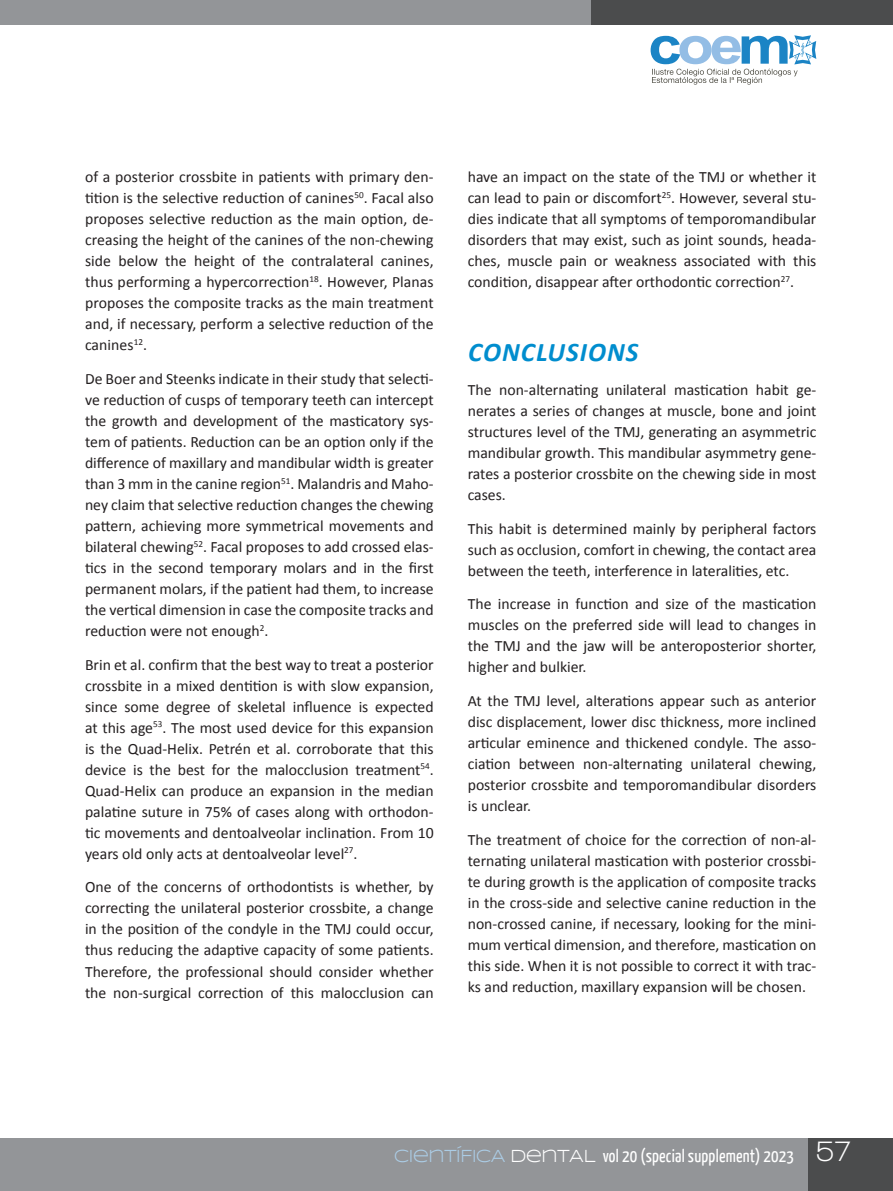
<style>
.page{position:relative;width:893px;height:1191px;background:#fff}
.page>*{position:absolute;margin:0;border:0;box-sizing:border-box;transform-origin:0 0}
.t1{font:italic 700 27px "Calibri";letter-spacing:.04em;color:#008dce}
.t2{font:18px "Yanone Kaffeesatz";letter-spacing:.01em;color:#fff}
.t3{font:15.75px/21px "Calibri";color:#231f20;text-align:justify}
.s1{font-family:"Syncopate";color:#abcce5}
.s2{font-family:"Syncopate"}
.s3{font-family:"Walkway";font-weight:700;font-size:30px}
</style>
<div class="page">
<div style="left:0;top:1138px;width:893px;height:53px;background:#939598"></div>
<div style="left:808px;top:1138px;width:85px;height:53px;background:#4b4c4d"></div>
<div style="left:0;top:0;width:893px;height:25px;background:#939598"></div>
<div style="left:591px;top:0;width:302px;height:25px;background:#4b4c4d"></div>
<svg style="left:651px;top:35px;width:165px;height:50px"></svg>
<p class="t3" style="left:85px;top:165px;width:350px">of a posterior crossbite in patients with primary den&shy;tition is the selective reduction of canines<sup>50</sup>. Facal also proposes selective reduction as the main option, de&shy;creasing the height of the canines of the non-chewing side below the height of the contralateral canines, thus performing a hypercorrection<sup>18</sup>. However, Planas proposes the composite tracks as the main treatment and, if necessary, perform a selective reduction of the canines<sup>12</sup>.</p>
<p class="t3" style="left:85px;top:367px;width:350px">De Boer and Steenks indicate in their study that selecti&shy;ve reduction of cusps of temporary teeth can intercept the growth and development of the masticatory sys&shy;tem of patients. Reduction can be an option only if the difference of maxillary and mandibular width is greater than 3 mm in the canine region<sup>51</sup>. Malandris and Maho&shy;ney claim that selective reduction changes the chewing pattern, achieving more symmetrical movements and bilateral chewing<sup>52</sup>. Facal proposes to add crossed elas&shy;tics in the second temporary molars and in the first permanent molars, if the patient had them, to increase the vertical dimension in case the composite tracks and reduction were not enough<sup>2</sup>.</p>
<p class="t3" style="left:85px;top:653px;width:350px">Brin et al. confirm that the best way to treat a posterior crossbite in a mixed dentition is with slow expansion, since some degree of skeletal influence is expected at this age<sup>53</sup>. The most used device for this expansion is the Quad-Helix. Petrén et al. corroborate that this device is the best for the malocclusion treatment<sup>54</sup>.<br>Quad-Helix can produce an expansion in the median palatine suture in 75% of cases along with orthodon&shy;tic movements and dentoalveolar inclination. From 10 years old only acts at dentoalveolar level<sup>27</sup>.</p>
<p class="t3" style="left:85px;top:876px;width:350px">One of the concerns of orthodontists is whether, by correcting the unilateral posterior crossbite, a change in the position of the condyle in the TMJ could occur, thus reducing the adaptive capacity of some patients.<br>Therefore, the professional should consider whether the non-surgical correction of this malocclusion can</p>
<p class="t3" style="left:468px;top:165px;width:350px">have an impact on the state of the TMJ or whether it can lead to pain or discomfort<sup>25</sup>. However, several stu&shy;dies indicate that all symptoms of temporomandibular disorders that may exist, such as joint sounds, heada&shy;ches, muscle pain or weakness associated with this condition, disappear after orthodontic correction<sup>27</sup>.</p>
<h1 class="t1" style="left:468px;top:335px;width:172px">CONCLUSIONS</h1>
<p class="t3" style="left:468px;top:378px;width:350px">The non-alternating unilateral mastication habit ge&shy;nerates a series of changes at muscle, bone and joint structures level of the TMJ, generating an asymmetric mandibular growth. This mandibular asymmetry gene&shy;rates a posterior crossbite on the chewing side in most cases.</p>
<p class="t3" style="left:468px;top:517px;width:350px">This habit is determined mainly by peripheral factors such as occlusion, comfort in chewing, the contact area between the teeth, interference in lateralities, etc.</p>
<p class="t3" style="left:468px;top:593px;width:350px">The increase in function and size of the mastication muscles on the preferred side will lead to changes in the TMJ and the jaw will be anteroposterior shorter, higher and bulkier.</p>
<p class="t3" style="left:468px;top:689px;width:350px">At the TMJ level, alterations appear such as anterior disc displacement, lower disc thickness, more inclined articular eminence and thickened condyle. The asso&shy;ciation between non-alternating unilateral chewing, posterior crossbite and temporomandibular disorders is unclear.</p>
<p class="t3" style="left:468px;top:828px;width:350px">The treatment of choice for the correction of non-al&shy;ternating unilateral mastication with posterior crossbi&shy;te during growth is the application of composite tracks in the cross-side and selective canine reduction in the non-crossed canine, if necessary, looking for the mini&shy;mum vertical dimension, and therefore, mastication on this side. When it is not possible to correct it with trac&shy;ks and reduction, maxillary expansion will be chosen.</p>
<p class="t2" style="left:394px;top:1144px;width:459px"><span class="s1">CIENTÍFICA</span> <span class="s2">DENTAL</span> vol 20 (special supplement) 2023 <span class="s3">57</span></p>
</div>
